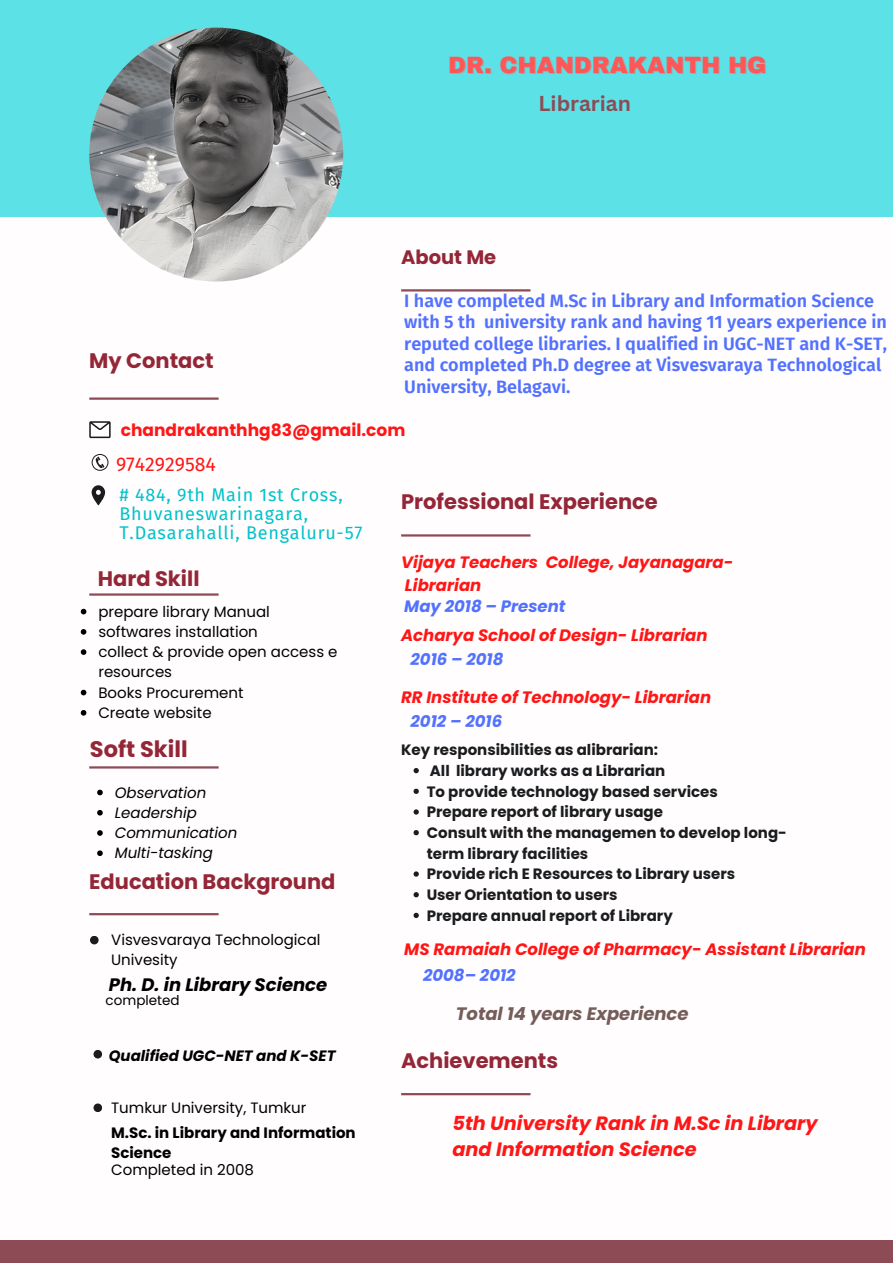
<style>
.page{position:relative;width:893px;height:1264px;background:#fff}
.page>*{position:absolute;margin:0;border:0;box-sizing:border-box;transform-origin:0 0}
.t1{font:900 23.1px "Archivo";color:#ff5757}
.t2{font:700 22.5px "Poppins";color:#942637}
.t3{font:700 21px "Poppins";color:#942637}
.t4{font:700 21px "Canva Sans";color:#8d4b55}
.t5{font:19.5px "Fira Sans";color:#ff1616}
.t6{font:700 19.5px "Poppins";color:#942637}
.t7{font:italic 700 19.2px/26.2px "Poppins";color:#ff1616}
.t8{font:600 18px/21.3px "Fira Sans";color:#5271ff}
.t9{font:18px/19px "Fira Sans";letter-spacing:.045em;color:#00c2cb}
.t10{font:italic 700 18px "Poppins";color:#755d59}
.t11{font:italic 700 18px "Poppins";color:#000}
.t12{font:700 16.95px "Poppins";color:#ff1616}
.t13{font:italic 700 16.5px/22.5px "Poppins";color:#ff1616}
.t14{font:italic 700 16.5px "Poppins";color:#5271ff}
.t15{font:700 15px/20.7px "Poppins";color:#1b1c1f}
.t16{font:15px/20.2px "Poppins";color:#000}
.t17{font:italic 15px "Poppins";color:#000}
.t18{font:700 15px/20.2px "Poppins";color:#000}
.t19{font:italic 700 15px "Poppins";color:#000}
.t20{font:13.5px "Poppins";color:#000}
</style>
<div class="page">
<div style="left:0;top:0;width:892px;height:216px;background:#5ce1e6"></div>
<div style="left:0;top:1240px;width:892px;height:22px;background:#8d4b55"></div>
<img style="left:89px;top:28px;width:254px;height:253px;border-radius:50%">
<hr style="left:401px;top:289px;width:129px;height:2px;background:#8d4b55">
<hr style="left:401px;top:534px;width:129px;height:2px;background:#8d4b55">
<hr style="left:401px;top:1093px;width:129px;height:2px;background:#8d4b55">
<hr style="left:89px;top:593px;width:129px;height:2px;background:#8d4b55">
<hr style="left:89px;top:766px;width:129px;height:2px;background:#8d4b55">
<hr style="left:89px;top:913px;width:129px;height:2px;background:#8d4b55">
<hr style="left:89px;top:397px;width:129px;height:3px;background:#8d4b55">
<svg style="left:89px;top:421px;width:22px;height:17px"></svg>
<svg style="left:92px;top:454px;width:16px;height:17px"></svg>
<svg style="left:92px;top:485px;width:13px;height:20px"></svg>
<svg style="left:90px;top:935px;width:9px;height:9px"></svg>
<svg style="left:93px;top:1049px;width:9px;height:9px"></svg>
<div style="left:93px;top:1103px;width:9px;height:9px;background:#1b1c1f;border-radius:50%"></div>
<svg style="left:81px;top:608px;width:5px;height:6px"></svg>
<svg style="left:81px;top:629px;width:5px;height:5px"></svg>
<svg style="left:81px;top:649px;width:5px;height:6px"></svg>
<svg style="left:81px;top:689px;width:5px;height:6px"></svg>
<svg style="left:81px;top:710px;width:5px;height:5px"></svg>
<svg style="left:97px;top:789px;width:6px;height:6px"></svg>
<svg style="left:97px;top:810px;width:6px;height:5px"></svg>
<svg style="left:97px;top:830px;width:6px;height:5px"></svg>
<svg style="left:97px;top:850px;width:6px;height:6px"></svg>
<svg style="left:413px;top:768px;width:6px;height:5px"></svg>
<svg style="left:413px;top:788px;width:6px;height:6px"></svg>
<svg style="left:413px;top:809px;width:6px;height:5px"></svg>
<svg style="left:413px;top:830px;width:6px;height:5px"></svg>
<svg style="left:413px;top:871px;width:6px;height:5px"></svg>
<svg style="left:413px;top:892px;width:6px;height:5px"></svg>
<svg style="left:413px;top:912px;width:6px;height:6px"></svg>
<p class="t1" style="left:448px;top:53px;width:320px">DR. CHANDRAKANTH HG</p>
<p class="t4" style="left:538px;top:88px;width:94px">Librarian</p>
<p class="t3" style="left:89px;top:346px;width:126px">My Contact</p>
<p class="t6" style="left:401px;top:243px;width:97px">About Me</p>
<p class="t8" style="left:404px;top:290px;width:484px">I have completed M.Sc in Library and Information Science with 5 th university rank and having 11 years experience in reputed college libraries. I qualified in UGC-NET and K-SET, and completed Ph.D degree at Visvesvaraya Technological</p>
<p class="t8" style="left:404px;top:376px;width:168px">University, Belagavi.</p>
<p class="t12" style="left:121px;top:418px;width:286px">chandrakanthhg83@gmail.com</p>
<p class="t5" style="left:116px;top:453px;width:101px">9742929584</p>
<p class="t9" style="left:119px;top:485px;width:244px"># 484, 9th Main 1st Cross,<br>Bhuvaneswarinagara,<br>T.Dasarahalli, Bengaluru-57</p>
<p class="t3" style="left:401px;top:487px;width:258px">Professional Experience</p>
<p class="t3" style="left:98px;top:563px;width:103px">Hard Skill</p>
<p class="t16" style="left:98px;top:601px;width:173px">prepare library Manual</p>
<p class="t16" style="left:98px;top:621px;width:161px">softwares installation</p>
<p class="t16" style="left:98px;top:641px;width:240px">collect &amp; provide open access e resources</p>
<p class="t16" style="left:98px;top:682px;width:147px">Books Procurement</p>
<p class="t16" style="left:98px;top:702px;width:115px">Create website</p>
<p class="t2" style="left:90px;top:733px;width:99px">Soft Skill</p>
<p class="t17" style="left:115px;top:781px;width:93px">Observation</p>
<p class="t17" style="left:115px;top:802px;width:84px">Leadership</p>
<p class="t17" style="left:115px;top:822px;width:124px">Communication</p>
<p class="t17" style="left:115px;top:842px;width:100px">Multi-tasking</p>
<p class="t3" style="left:89px;top:867px;width:248px">Education Background</p>
<p class="t16" style="left:111px;top:929px;width:211px">Visvesvaraya Technological<br>Univesity</p>
<p class="t11" style="left:109px;top:972px;width:220px">Ph. D. in Library Science</p>
<p class="t20" style="left:106px;top:991px;width:75px">completed</p>
<p class="t19" style="left:109px;top:1044px;width:228px">Qualified UGC-NET and K-SET</p>
<p class="t16" style="left:111px;top:1097px;width:197px">Tumkur University, Tumkur</p>
<p class="t18" style="left:111px;top:1122px;width:246px">M.Sc. in Library and Information<br>Science</p>
<p class="t16" style="left:111px;top:1159px;width:144px">Completed in 2008</p>
<p class="t13" style="left:401px;top:551px;width:334px">Vijaya Teachers College, Jayanagara-<br>Librarian</p>
<p class="t14" style="left:404px;top:595px;width:163px">May 2018 – Present</p>
<p class="t14" style="left:410px;top:647px;width:94px">2016 – 2018</p>
<p class="t13" style="left:401px;top:623px;width:308px">Acharya School of Design- Librarian</p>
<p class="t13" style="left:401px;top:686px;width:311px">RR Institute of Technology- Librarian</p>
<p class="t14" style="left:410px;top:709px;width:93px">2012 – 2016</p>
<p class="t15" style="left:430px;top:760px;width:237px">All library works as a Librarian</p>
<p class="t15" style="left:426px;top:781px;width:293px">To provide technology based services</p>
<p class="t15" style="left:426px;top:801px;width:238px">Prepare report of library usage</p>
<p class="t15" style="left:426px;top:822px;width:362px">Consult with the managemen to develop long&shy;term library facilities</p>
<p class="t15" style="left:426px;top:863px;width:310px">Provide rich E Resources to Library users</p>
<p class="t15" style="left:426px;top:884px;width:192px">User Orientation to users</p>
<p class="t15" style="left:426px;top:905px;width:248px">Prepare annual report of Library</p>
<p class="t15" style="left:401px;top:739px;width:258px">Key responsibilities as alibrarian:</p>
<p class="t13" style="left:404px;top:937px;width:463px">MS Ramaiah College of Pharmacy- Assistant Librarian</p>
<p class="t14" style="left:423px;top:963px;width:94px">2008– 2012</p>
<p class="t10" style="left:456px;top:1001px;width:234px">Total 14 years Experience</p>
<p class="t3" style="left:401px;top:1045px;width:158px">Achievements</p>
<p class="t7" style="left:452px;top:1109px;width:366px">5th University Rank in M.Sc in Library and Information Science</p>
</div>
